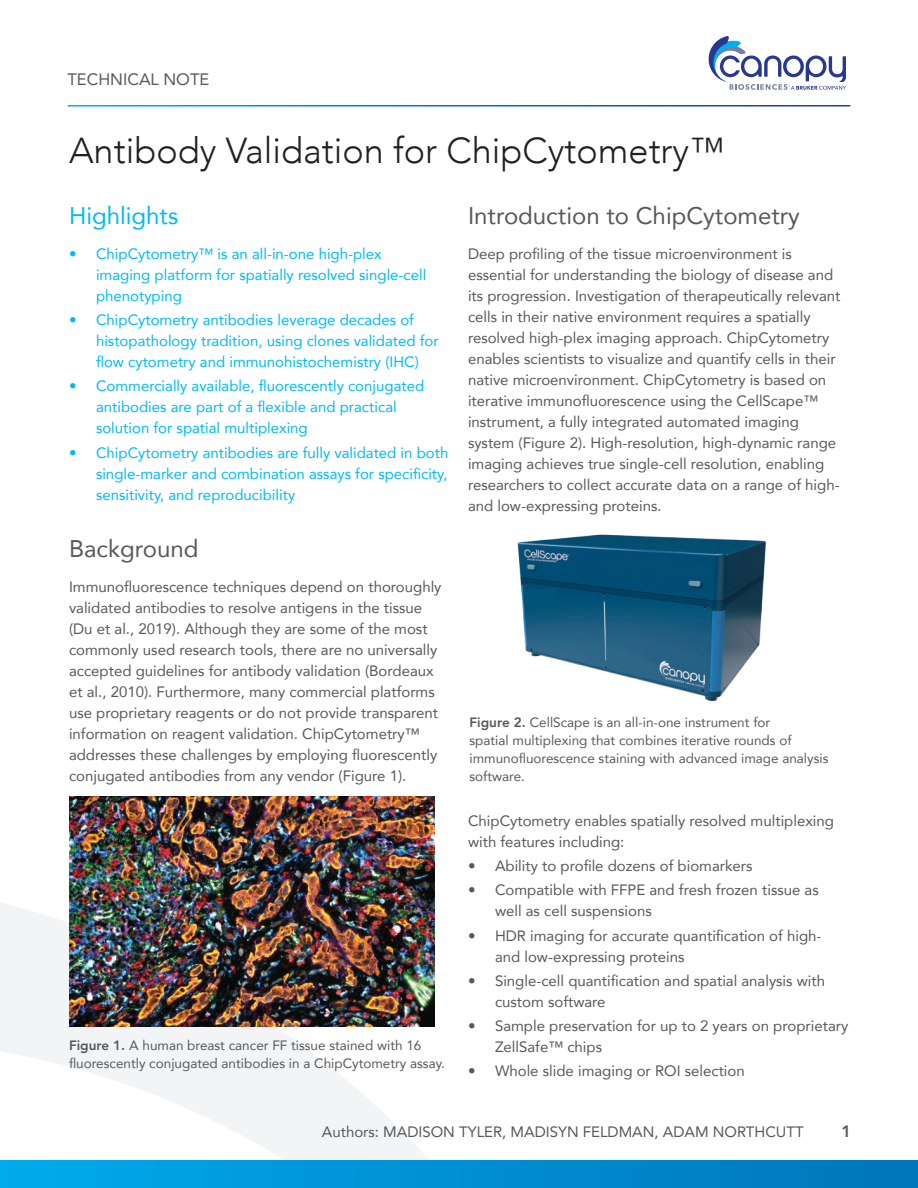
<style>
.page{position:relative;width:918px;height:1188px;background:#fff}
.page>*{position:absolute;margin:0;border:0;box-sizing:border-box;transform-origin:0 0}
.t1{font:300 36px "Avenir";color:#231f20}
.t2{font:24px "Avenir";color:#57585a}
.t3{font:24px "Avenir";color:#00baf1}
.t4{font:16.5px "Avenir";color:#57585a}
.t5{font:800 16.5px "Avenir";color:#57585a}
.t6{font:15px/21px "Avenir";color:#57585a}
.t7{font:15px/21px "Avenir";color:#00baf1}
.t8{font:13.5px/18px "Avenir";color:#57585a}
.s1{font-weight:800}
</style>
<div class="page">
<svg style="left:0;top:903px;width:487px;height:258px"></svg>
<div style="left:0;top:1161px;width:918px;height:27px;background:linear-gradient(to right,#00abec,#0074ba)"></div>
<svg style="left:708px;top:36px;width:138px;height:54px"></svg>
<img style="left:517px;top:534px;width:250px;height:168px">
<img style="left:69px;top:796px;width:366px;height:230px">
<p class="t4" style="left:68px;top:67px;width:143px">TECHNICAL NOTE</p>
<h1 class="t1" style="left:69px;top:135px;width:657px">Antibody Validation for ChipCytometry™</h1>
<h2 class="t3" style="left:69px;top:206px;width:111px">Highlights</h2>
<p class="t7" style="left:96px;top:244px;width:332px;text-indent:-27px">• ChipCytometry™ is an all-in-one high-plex imaging platform for spatially resolved single-cell phenotyping</p>
<p class="t7" style="left:96px;top:311px;width:344px;text-indent:-27px">• ChipCytometry antibodies leverage decades of histopathology tradition, using clones validated for flow cytometry and immunohistochemistry (IHC)</p>
<p class="t7" style="left:96px;top:377px;width:330px;text-indent:-27px">• Commercially available, fluorescently conjugated antibodies are part of a flexible and practical solution for spatial multiplexing</p>
<p class="t7" style="left:96px;top:443px;width:354px;text-align:justify;text-indent:-27px">• ChipCytometry antibodies are fully validated in both single-marker and combination assays for specificity, sensitivity, and reproducibility</p>
<h2 class="t2" style="left:69px;top:539px;width:131px">Background</h2>
<p class="t6" style="left:69px;top:575px;width:374px">Immunofluorescence techniques depend on thoroughly validated antibodies to resolve antigens in the tissue (Du et al., 2019). Although they are some of the most commonly used research tools, there are no universally accepted guidelines for antibody validation (Bordeaux et al., 2010). Furthermore, many commercial platforms use proprietary reagents or do not provide transparent information on reagent validation. ChipCytometry™ addresses these challenges by employing fluorescently conjugated antibodies from any vendor (Figure 1).</p>
<p class="t8" style="left:69px;top:1036px;width:377px"><span class="s1">Figure 1.</span> A human breast cancer FF tissue stained with 16 fluorescently conjugated antibodies in a ChipCytometry assay.</p>
<h2 class="t2" style="left:468px;top:197px;width:333px">Introduction to ChipCytometry</h2>
<p class="t6" style="left:468px;top:243px;width:374px">Deep profiling of the tissue microenvironment is essential for understanding the biology of disease and its progression. Investigation of therapeutically relevant cells in their native environment requires a spatially resolved high-plex imaging approach. ChipCytometry enables scientists to visualize and quantify cells in their native microenvironment. ChipCytometry is based on iterative immunofluorescence using the CellScape™ instrument, a fully integrated automated imaging system (Figure 2). High-resolution, high-dynamic range imaging achieves true single-cell resolution, enabling researchers to collect accurate data on a range of high&shy;and low-expressing proteins.</p>
<p class="t8" style="left:470px;top:713px;width:360px"><span class="s1">Figure 2.</span> CellScape is an all-in-one instrument for<br>spatial multiplexing that combines iterative rounds of immunofluorescence staining with advanced image analysis software.</p>
<p class="t6" style="left:468px;top:811px;width:367px">ChipCytometry enables spatially resolved multiplexing with features including:</p>
<p class="t6" style="left:468px;top:857px;width:286px">• Ability to profile dozens of biomarkers</p>
<p class="t6" style="left:495px;top:881px;width:325px;text-indent:-27px">• Compatible with FFPE and fresh frozen tissue as well as cell suspensions</p>
<p class="t6" style="left:495px;top:926px;width:328px;text-indent:-27px">• HDR imaging for accurate quantification of high&shy;and low-expressing proteins</p>
<p class="t6" style="left:495px;top:971px;width:332px;text-indent:-27px">• Single-cell quantification and spatial analysis with custom software</p>
<p class="t6" style="left:495px;top:1017px;width:355px;text-indent:-27px">• Sample preservation for up to 2 years on proprietary<br>ZellSafe™ chips</p>
<p class="t6" style="left:468px;top:1062px;width:278px">• Whole slide imaging or ROI selection</p>
<p class="t6" style="left:322px;top:1121px;width:483px">Authors: MADISON TYLER, MADISYN FELDMAN, ADAM NORTHCUTT</p>
<p class="t5" style="left:841px;top:1125px;width:11px">1</p>
</div>
